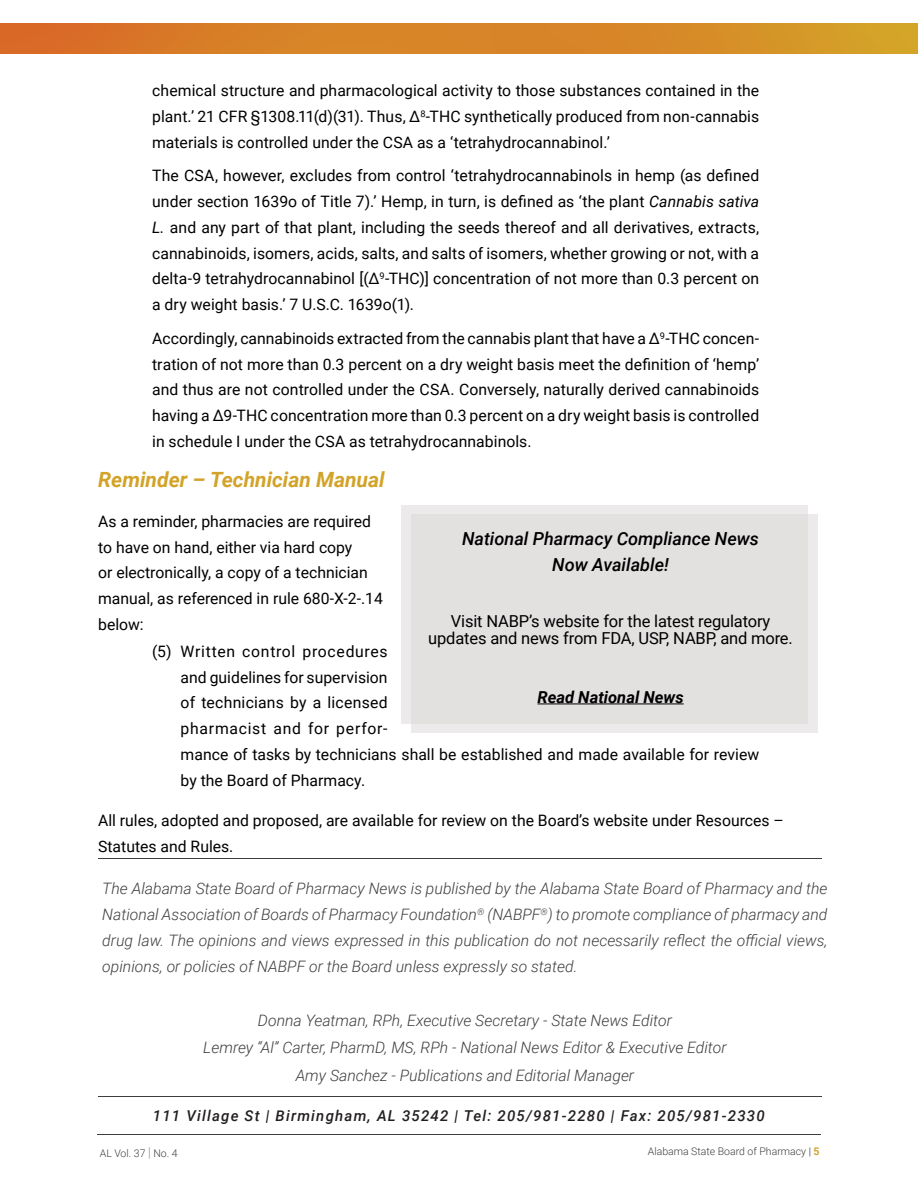
<style>
.page{position:relative;width:918px;height:1188px;background:#fff}
.page>*{position:absolute;margin:0;border:0;box-sizing:border-box;transform-origin:0 0}
.Header_1{font:italic 700 21px "Roboto";color:#d2a328}
.Header_2{font:italic 500 18px/25.8px "Roboto";color:#000;text-align:center}
.Body{font:16.5px/16.8px "Roboto";letter-spacing:-.01em;color:#000;text-align:center}
.Header_2-2{font:italic 700 16.5px "Roboto";color:#000}
.Block_Quote{font:15.75px/25.8px "Roboto";letter-spacing:.005em;color:#000;text-align:justify}
.Editorial{font:italic 300 15.75px/25.8px "Roboto";color:#3e3e3f;text-align:justify}
.Paragraph{font:15.75px/25.8px "Roboto";color:#000}
.Block_Quote__1{font:15.75px/25.8px "Roboto";letter-spacing:.005em;color:#000}
.Paragraph-2{font:italic 300 15.75px "Roboto";color:#3e3e3f}
.t1{font:italic 500 15px "Roboto";letter-spacing:.08em;color:#231f20}
.t2{font:300 10.5px "Roboto";color:#3e3e3f}
.s1{font-style:italic}
.s2{font-weight:100;font-size:13.5px}
.s3{color:#231f20}
.s4{font-weight:700;color:#d2a328}
</style>
<div class="page">
<hr style="left:97px;top:1135px;width:724px;height:1px;background:#3e3e3f">
<img style="left:0;top:24px;width:918px;height:30px">
<div style="left:401px;top:506px;width:406px;height:218px;background:#eceaea"></div>
<div style="left:411px;top:514px;width:407px;height:218px;background:#e3e0e0"></div>
<hr style="left:537px;top:704px;width:147px;height:1px;background:#000">
<hr style="left:98px;top:859px;width:724px;height:1px;background:#3e3e3f">
<hr style="left:98px;top:1096px;width:724px;height:1px;background:#3e3e3f">
<p class="Block_Quote" style="left:152px;top:77px;width:609px">chemical structure and pharmacological activity to those substances contained in the plant.’ 21 CFR §1308.11(d)(31). Thus, Δ<sup>8</sup>-THC synthetically produced from non-cannabis materials is controlled under the CSA as a ‘tetrahydrocannabinol.’</p>
<p class="Block_Quote" style="left:152px;top:162px;width:609px">The CSA, however, excludes from control ‘tetrahydrocannabinols in hemp (as defined under section 1639o of Title 7).’ Hemp, in turn, is defined as ‘the plant <span class="s1">Cannabis sativa L.</span> and any part of that plant, including the seeds thereof and all derivatives, extracts, cannabinoids, isomers, acids, salts, and salts of isomers, whether growing or not, with a delta-9 tetrahydrocannabinol [(Δ<sup>9</sup>-THC)] concentration of not more than 0.3 percent on a dry weight basis.’ 7 U.S.C. 1639o(1).</p>
<p class="Block_Quote" style="left:152px;top:325px;width:609px">Accordingly, cannabinoids extracted from the cannabis plant that have a Δ<sup>9</sup>-THC concen&shy;tration of not more than 0.3 percent on a dry weight basis meet the definition of ‘hemp’ and thus are not controlled under the CSA. Conversely, naturally derived cannabinoids having a Δ9-THC concentration more than 0.3 percent on a dry weight basis is controlled in schedule I under the CSA as tetrahydrocannabinols.</p>
<p class="Header_1" style="left:98px;top:465px;width:288px">Reminder – Technician Manual</p>
<p class="Paragraph" style="left:98px;top:508px;width:286px">As a reminder, pharmacies are required to have on hand, either via hard copy<br>or electronically, a copy of a technician manual, as referenced in rule 680-X-2-.14 below:</p>
<p class="Block_Quote__1" style="left:181px;top:638px;width:580px;text-indent:-28px">(5) Written control procedures<br>and guidelines for supervision<br>of technicians by a licensed<br>pharmacist and for perfor-<br>mance of tasks by technicians shall be established and made available for review by the Board of Pharmacy.</p>
<p class="Paragraph" style="left:98px;top:807px;width:687px">All rules, adopted and proposed, are available for review on the Board’s website under Resources –<br>Statutes and Rules.</p>
<p class="Header_2" style="left:462px;top:525px;width:298px">National Pharmacy Compliance News<br>Now Available!</p>
<p class="Body" style="left:428px;top:612px;width:366px">Visit NABP’s website for the latest regulatory updates and news from FDA, USP, NABP, and more.</p>
<p class="Header_2-2" style="left:537px;top:685px;width:148px">Read National News</p>
<p class="Editorial" style="left:102px;top:875px;width:727px">The Alabama State Board of Pharmacy News is published by the Alabama State Board of Pharmacy and the National Association of Boards of Pharmacy Foundation<sup>®</sup> (NABPF<sup>®</sup>) to promote compliance of pharmacy and drug law. The opinions and views expressed in this publication do not necessarily reflect the official views, opinions, or policies of NABPF or the Board unless expressly so stated.</p>
<p class="Paragraph-2" style="left:258px;top:1010px;width:415px">Donna Yeatman, RPh, Executive Secretary - State News Editor</p>
<p class="Paragraph-2" style="left:203px;top:1037px;width:525px">Lemrey “Al” Carter, PharmD, MS, RPh - National News Editor &amp; Executive Editor</p>
<p class="Paragraph-2" style="left:296px;top:1064px;width:340px">Amy Sanchez - Publications and Editorial Manager</p>
<p class="t1" style="left:153px;top:1105px;width:613px">111 Village St | Birmingham, AL 35242 | Tel: 205/981-2280 | Fax: 205/981-2330</p>
<p class="t2" style="left:100px;top:1146px;width:79px">AL Vol. 37 <span class="s2">|</span> No. 4</p>
<p class="t2" style="left:648px;top:1144px;width:173px">Alabama State Board of Pharmacy <span class="s3">|</span> <span class="s4">5</span></p>
</div>
